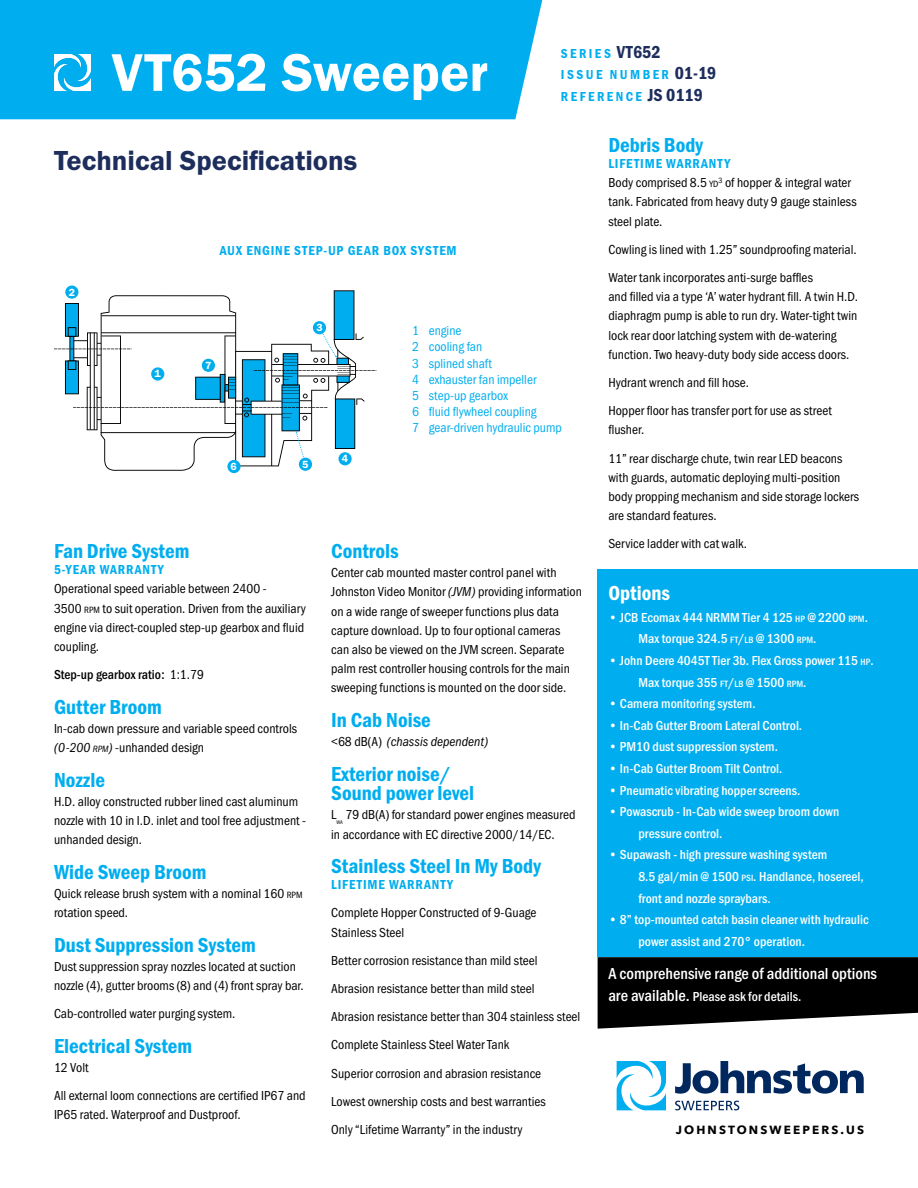
<style>
.page{position:relative;width:918px;height:1188px;background:#fff}
.page>*{position:absolute;margin:0;border:0;box-sizing:border-box;transform-origin:0 0}
.t1{font:54.9px "Franklin Gothic URW Dem";color:#fff}
.t2{font:28.5px "Franklin Gothic URW Dem";color:#1d2d5c}
.t3{font:21px "Franklin Gothic URW Con Dem";color:#00aeef}
.t4{font:21px "Franklin Gothic URW Con Dem";color:#fff}
.t5{font:500 16.5px "Franklin Gothic URW Con";color:#fff}
.t6{font:13.5px/19.2px "Franklin Gothic URW Con Boo";color:#000}
.t7{font:500 13.5px "Franklin Gothic URW Con";color:#fff}
.t8{font:13.5px "Franklin Gothic URW Con Boo";color:#00aeef}
.t9{font:13.5px "Franklin Gothic URW Con Dem";letter-spacing:.075em;color:#00aeef}
.t10{font:13.5px "Franklin Gothic URW Con Dem";letter-spacing:.18em;color:#00aeef}
.t11{font:500 13.5px "Franklin Gothic URW Con";color:#000}
.t12{font:13.5px "Franklin Gothic URW Con Boo Ita";color:#000}
.t13{font:700 11.85px "Avenir Next";letter-spacing:.18em;color:#000}
.t14{font:10.8px "Franklin Gothic URW Dem";color:#fff}
.t15{font:5.55px "Franklin Gothic URW Con Boo";color:#000}
.s1{font-size:18px;color:#1d2d5c}
.s2{font-size:9.45px}
.s3{font-family:"Franklin Gothic URW Con Boo";font-weight:400}
.s4{font-family:"Franklin Gothic URW Con Boo Ita"}
.s5{font-family:"Franklin Gothic URW Con Boo Ita";font-size:9.45px}
.s6{font-family:"Franklin Gothic URW Con Boo"}
.s7{font-style:inherit}
.s8{font-size:16.5px}
</style>
<div class="page">
<div style="left:0;top:0;width:542px;height:119px;background:#00aeef"></div>
<svg style="left:54px;top:54px;width:37px;height:37px"></svg>
<svg style="left:598px;top:957px;width:320px;height:72px;background:#1d1d1d"></svg>
<div style="left:598px;top:569px;width:320px;height:388px;background:#00aeef"></div>
<div style="left:65px;top:286px;width:13px;height:13px;background:#00aeef;border-radius:50%"></div>
<svg style="left:54px;top:290px;width:322px;height:181px"></svg>
<div style="left:299px;top:458px;width:13px;height:13px;background:#00aeef;border-radius:50%"></div>
<div style="left:227px;top:460px;width:14px;height:13px;background:#00aeef;border-radius:50%"></div>
<div style="left:202px;top:359px;width:13px;height:13px;background:#00aeef;border-radius:50%"></div>
<svg style="left:675px;top:1061px;width:189px;height:33px"></svg>
<svg style="left:616px;top:1061px;width:50px;height:50px"></svg>
<svg style="left:675px;top:1101px;width:64px;height:9px"></svg>
<p class="t1" style="left:112px;top:39px;width:378px">VT652 Sweeper</p>
<p class="t9" style="left:561px;top:44px;width:101px">SERIES <span class="s1">VT652</span></p>
<p class="t10" style="left:561px;top:66px;width:157px">ISSUE NUMBER <span class="s1">01-19</span></p>
<p class="t10" style="left:561px;top:87px;width:144px">REFERENCE <span class="s1">JS 0119</span></p>
<p class="t2" style="left:54px;top:143px;width:305px">Technical Specifications</p>
<p class="t14" style="left:69px;top:285px;width:8px">2</p>
<p class="t14" style="left:154px;top:367px;width:8px">1</p>
<p class="t9" style="left:220px;top:241px;width:238px">AUX ENGINE STEP-UP GEAR BOX SYSTEM</p>
<p class="t14" style="left:205px;top:359px;width:8px">7</p>
<p class="t14" style="left:316px;top:321px;width:8px">3</p>
<p class="t14" style="left:231px;top:460px;width:8px">6</p>
<p class="t14" style="left:302px;top:458px;width:8px">5</p>
<p class="t14" style="left:342px;top:452px;width:8px">4</p>
<p class="t8" style="left:412px;top:322px;width:51px">1 engine</p>
<p class="t8" style="left:412px;top:339px;width:72px">2 cooling fan</p>
<p class="t8" style="left:412px;top:355px;width:81px">3 splined shaft</p>
<p class="t8" style="left:412px;top:371px;width:126px">4 exhauster fan impeller</p>
<p class="t8" style="left:412px;top:387px;width:97px">5 step-up gearbox</p>
<p class="t8" style="left:412px;top:403px;width:126px">6 fluid flywheel coupling</p>
<p class="t8" style="left:412px;top:420px;width:151px">7 gear-driven hydraulic pump</p>
<p class="t3" style="left:54px;top:537px;width:137px">Fan Drive System</p>
<p class="t9" style="left:54px;top:561px;width:111px">5-YEAR WARRANTY</p>
<p class="t6" style="left:54px;top:579px;width:253px">Operational speed variable between 2400 -<br>3500 <span class="s2">RPM</span> to suit operation. Driven from the auxiliary engine via direct-coupled step-up gearbox and fluid coupling.</p>
<p class="t11" style="left:54px;top:666px;width:151px">Step-up gearbox ratio: <span class="s3">1:1.79</span></p>
<p class="t3" style="left:54px;top:693px;width:109px">Gutter Broom</p>
<p class="t6" style="left:54px;top:719px;width:245px">In-cab down pressure and variable speed controls <span class="s4">(0-200</span> <span class="s5">rpm</span><span class="s4">)</span> -unhanded design</p>
<p class="t3" style="left:54px;top:766px;width:53px">Nozzle</p>
<p class="t6" style="left:54px;top:791px;width:254px">H.D. alloy constructed rubber lined cast aluminum nozzle with 10 in I.D. inlet and tool free adjustment - unhanded design.</p>
<p class="t3" style="left:54px;top:858px;width:154px">Wide Sweep Broom</p>
<p class="t6" style="left:54px;top:884px;width:250px">Quick release brush system with a nominal 160 <span class="s2">RPM </span>rotation speed.</p>
<p class="t3" style="left:54px;top:931px;width:203px">Dust Suppression System</p>
<p class="t6" style="left:54px;top:956px;width:251px">Dust suppression spray nozzles located at suction nozzle (4), gutter brooms (8) and (4) front spray bar.</p>
<p class="t6" style="left:54px;top:1004px;width:183px">Cab-controlled water purging system.</p>
<p class="t3" style="left:54px;top:1032px;width:140px">Electrical System</p>
<p class="t6" style="left:54px;top:1058px;width:36px">12 Volt</p>
<p class="t6" style="left:54px;top:1086px;width:253px">All external loom connections are certified IP67 and<br>IP65 rated. Waterproof and Dustproof.</p>
<p class="t3" style="left:331px;top:537px;width:69px">Controls</p>
<p class="t6" style="left:331px;top:563px;width:252px">Center cab mounted master control panel with Johnston Video Monitor <span class="s4">(JVM)</span> providing information on a wide range of sweeper functions plus data capture download. Up to four optional cameras<br>can also be viewed on the JVM screen. Separate palm rest controller housing controls for the main sweeping functions is mounted on the door side.</p>
<p class="t3" style="left:331px;top:706px;width:101px">In Cab Noise</p>
<p class="t12" style="left:331px;top:734px;width:159px"><span class="s6">&lt;68 dB(A)</span> (chassis dependent)</p>
<p class="t3" style="left:331px;top:760px;width:121px">Exterior noise/</p>
<p class="t3" style="left:331px;top:779px;width:144px">Sound power level</p>
<p class="t6" style="left:331px;top:805px;width:7px">L</p>
<p class="t15" style="left:336px;top:819px;width:8px">WA</p>
<p class="t6" style="left:331px;top:805px;width:246px;text-indent:14px">79 dB(A) for standard power engines measured in accordance with EC directive 2000/14/EC.</p>
<p class="t3" style="left:331px;top:852px;width:211px">Stainless Steel In My Body</p>
<p class="t9" style="left:331px;top:876px;width:124px">LIFETIME WARRANTY</p>
<p class="t6" style="left:331px;top:903px;width:207px">Complete Hopper Constructed of 9-Guage</p>
<p class="t6" style="left:331px;top:922px;width:75px">Stainless Steel</p>
<p class="t6" style="left:331px;top:950px;width:208px">Better corrosion resistance than mild steel</p>
<p class="t6" style="left:331px;top:979px;width:205px">Abrasion resistance better than mild steel</p>
<p class="t6" style="left:331px;top:1007px;width:251px">Abrasion resistance better than 304 stainless steel</p>
<p class="t6" style="left:331px;top:1035px;width:180px">Complete Stainless Steel Water Tank</p>
<p class="t6" style="left:331px;top:1063px;width:212px">Superior corrosion and abrasion resistance</p>
<p class="t6" style="left:331px;top:1091px;width:216px">Lowest ownership costs and best warranties</p>
<p class="t6" style="left:331px;top:1120px;width:193px">Only “Lifetime Warranty” in the industry</p>
<p class="t3" style="left:608px;top:131px;width:96px">Debris Body</p>
<p class="t9" style="left:608px;top:155px;width:124px">LIFETIME WARRANTY</p>
<p class="t6" style="left:608px;top:173px;width:250px">Body comprised 8.5 <span class="s2">YD</span><sup>3</sup> of hopper &amp; integral water tank. Fabricated from heavy duty 9 gauge stainless steel plate.</p>
<p class="t6" style="left:608px;top:240px;width:250px">Cowling is lined with 1.25” soundproofing material.</p>
<p class="t6" style="left:608px;top:268px;width:206px">Water tank incorporates anti-surge baffles</p>
<p class="t6" style="left:608px;top:287px;width:251px">and filled via a type ‘A’ water hydrant fill. A twin H.D. diaphragm pump is able to run dry. Water-tight twin lock rear door latching system with de-watering function. Two heavy-duty body side access doors.</p>
<p class="t6" style="left:608px;top:373px;width:142px">Hydrant wrench and fill hose.</p>
<p class="t6" style="left:608px;top:401px;width:225px">Hopper floor has transfer port for use as street flusher.</p>
<p class="t6" style="left:608px;top:448px;width:252px">11” rear discharge chute, twin rear LED beacons with guards, automatic deploying multi-position body propping mechanism and side storage lockers are standard features.</p>
<p class="t6" style="left:608px;top:534px;width:140px">Service ladder with cat walk.</p>
<p class="t4" style="left:608px;top:579px;width:63px">Options</p>
<p class="t7" style="left:608px;top:608px;width:261px">• JCB Ecomax 444 NRMM Tier 4 125 <span class="s2">HP</span> @ 2200 <span class="s2">RPM</span>.</p>
<p class="t7" style="left:638px;top:630px;width:180px">Max torque 324.5 <span class="s2">FT</span><span class="s7">/</span><span class="s2">LB</span> @ 1300 <span class="s2">RPM</span>.</p>
<p class="t7" style="left:608px;top:652px;width:267px">• John Deere 4045T Tier 3b. Flex Gross power 115 <span class="s2">HP</span>.</p>
<p class="t7" style="left:638px;top:673px;width:169px">Max torque 355 <span class="s2">FT</span><span class="s7">/</span><span class="s2">LB</span> @ 1500 <span class="s2">RPM</span>.</p>
<p class="t7" style="left:608px;top:695px;width:149px">• Camera monitoring system.</p>
<p class="t7" style="left:608px;top:716px;width:195px">• In-Cab Gutter Broom Lateral Control.</p>
<p class="t7" style="left:608px;top:738px;width:171px">• PM10 dust suppression system.</p>
<p class="t7" style="left:608px;top:760px;width:175px">• In-Cab Gutter Broom Tilt Control.</p>
<p class="t7" style="left:608px;top:781px;width:193px">• Pneumatic vibrating hopper screens.</p>
<p class="t7" style="left:608px;top:803px;width:232px">• Powascrub - In-Cab wide sweep broom down</p>
<p class="t7" style="left:638px;top:824px;width:85px">pressure control.</p>
<p class="t7" style="left:608px;top:846px;width:220px">• Supawash - high pressure washing system</p>
<p class="t7" style="left:638px;top:868px;width:227px">8.5 gal/min @ 1500 <span class="s2">PSI</span>. Handlance, hosereel,</p>
<p class="t7" style="left:638px;top:889px;width:134px">front and nozzle spraybars.</p>
<p class="t7" style="left:608px;top:911px;width:262px">• 8” top-mounted catch basin cleaner with hydraulic</p>
<p class="t7" style="left:638px;top:932px;width:168px">power assist and 270° operation.</p>
<p class="t5" style="left:608px;top:963px;width:270px">A comprehensive range of additional options</p>
<p class="t7" style="left:608px;top:988px;width:195px"><span class="s8">are available.</span> Please ask for details.</p>
<p class="t13" style="left:676px;top:1120px;width:190px">JOHNSTONSWEEPERS.US</p>
</div>
